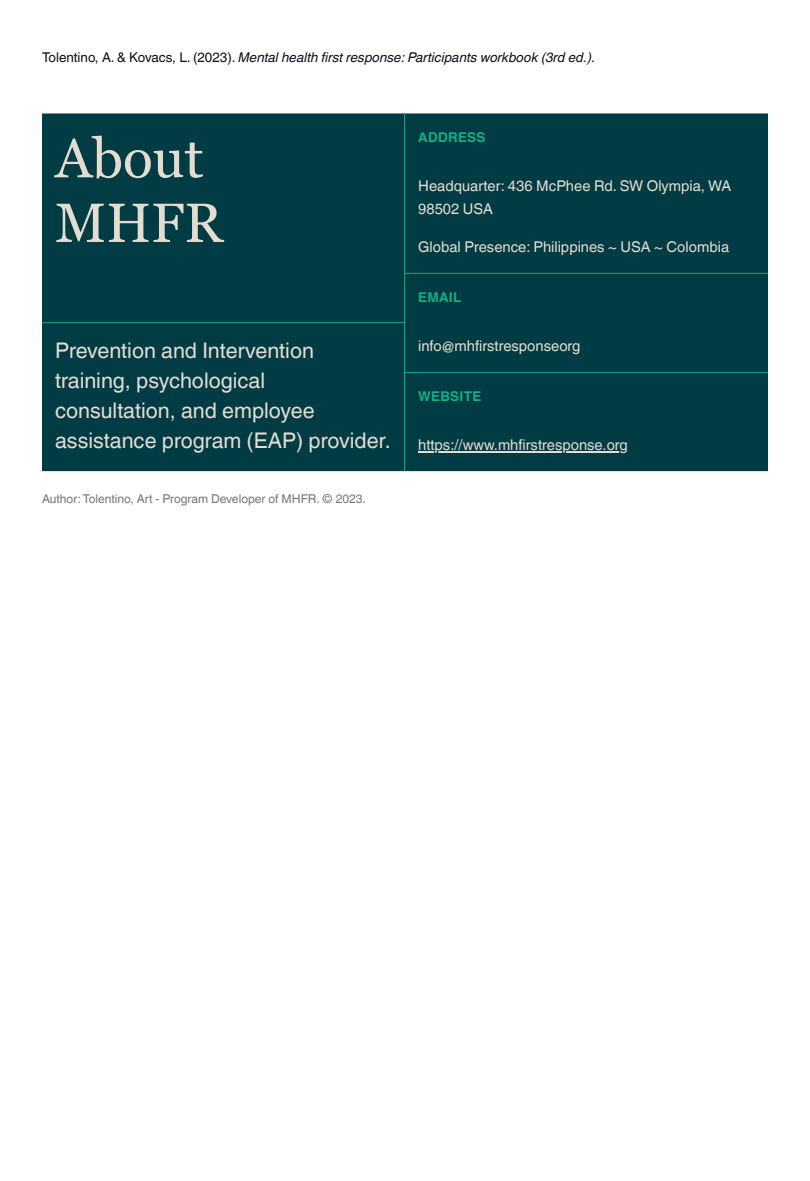
<style>
.page{position:relative;width:810px;height:1181px;background:#fff}
.page>*{position:absolute;margin:0;border:0;box-sizing:border-box;transform-origin:0 0}
.t1{font:55.2px/64.7px "Georgia Pro";color:#e4dcd1}
.t2{font:21.6px/30.3px "Helvetica World";color:#e4dcd1}
.t3{font:14.85px/23.2px "Helvetica World";color:#e4dcd1}
.t4{font:italic 13.5px "Helvetica World";color:#0e101a}
.t5{font:700 13.5px "Helvetica World";letter-spacing:.025em;color:#12af89}
.t6{font:12.15px "Helvetica World";color:#767676}
.s1{font-style:normal}
</style>
<div class="page">
<div style="left:42px;top:114px;width:726px;height:357px;background:#013c44"></div>
<hr style="left:418px;top:451px;width:210px;height:1px;background:#e4dcd1">
<hr style="left:404px;top:114px;width:1px;height:357px;background:#12af89">
<hr style="left:404px;top:273px;width:364px;height:1px;background:#12af89">
<hr style="left:42px;top:322px;width:363px;height:1px;background:#12af89">
<hr style="left:404px;top:372px;width:364px;height:1px;background:#12af89">
<p class="t4" style="left:42px;top:46px;width:555px"><span class="s1">Tolentino, A. &amp; Kovacs, L. (2023).</span> Mental health first response: Participants workbook (3rd ed.).</p>
<p class="t1" style="left:55px;top:126px;width:169px">About<br>MHFR</p>
<p class="t5" style="left:418px;top:126px;width:69px">ADDRESS</p>
<p class="t3" style="left:418px;top:174px;width:315px">Headquarter: 436 McPhee Rd. SW Olympia, WA<br>98502 USA</p>
<p class="t3" style="left:418px;top:236px;width:312px">Global Presence: Philippines ~ USA ~ Colombia</p>
<p class="t5" style="left:418px;top:286px;width:45px">EMAIL</p>
<p class="t2" style="left:55px;top:335px;width:337px">Prevention and Intervention training, psychological consultation, and employee assistance program (EAP) provider.</p>
<p class="t3" style="left:418px;top:334px;width:164px">info@mhfirstresponseorg</p>
<p class="t5" style="left:418px;top:385px;width:65px">WEBSITE</p>
<p class="t3" style="left:418px;top:433px;width:211px">https://www.mhfirstresponse.org</p>
<p class="t6" style="left:42px;top:491px;width:325px">Author:Tolentino, Art - Program Developer of MHFR. © 2023.</p>
</div>
